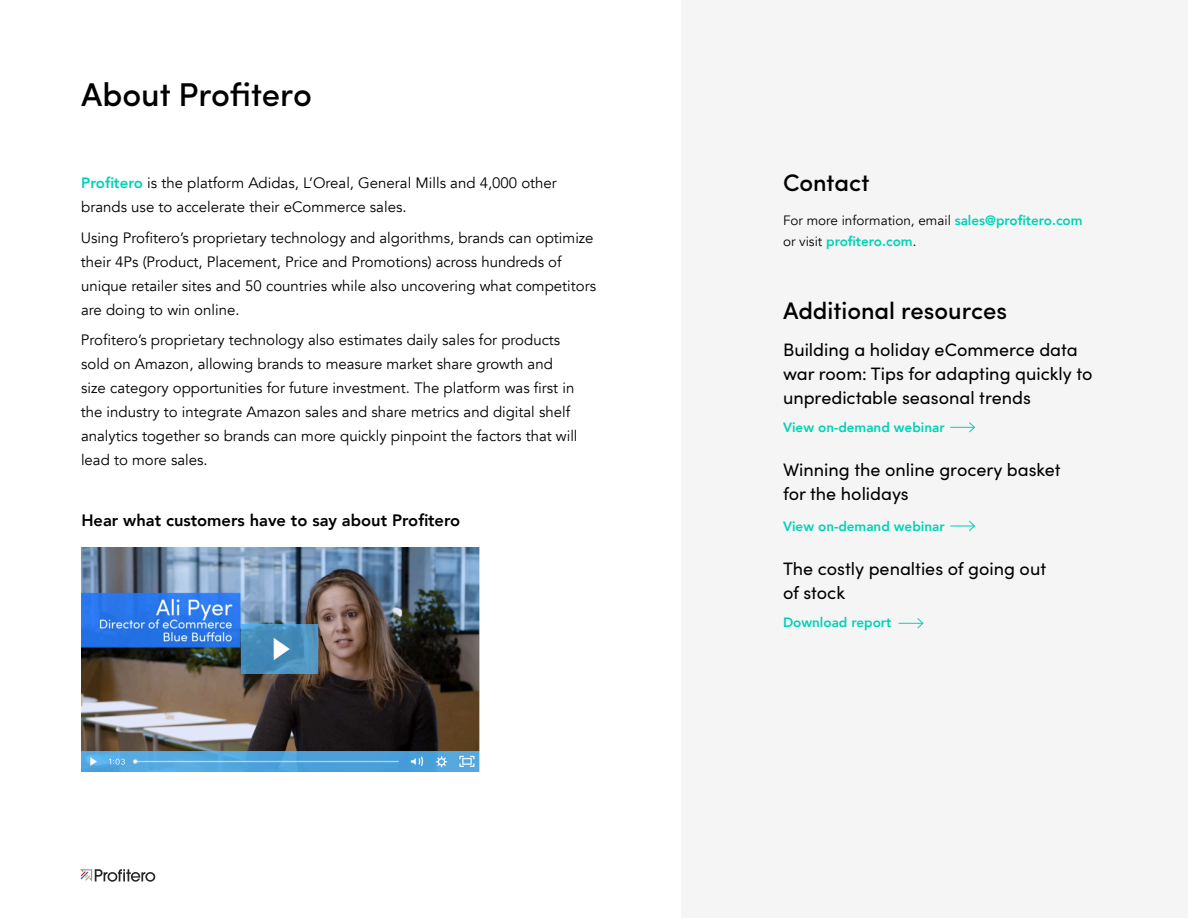
<style>
.page{position:relative;width:1188px;height:918px;background:#fff}
.page>*{position:absolute;margin:0;border:0;box-sizing:border-box;transform-origin:0 0}
.t1{font:500 33px "Sofia Pro";letter-spacing:-.005em;color:#000}
.List_Bullets_1x{font:500 24px "Sofia Pro";color:#000}
.body{font:500 24px "Sofia Pro";color:#000}
.body-2{font:18px/24px "Sofia Pro";color:#000}
.body-3{font:800 16.5px "Avenir";color:#000}
.body-4{font:15px/24px "Avenir";color:#000}
.body-5{font:13.5px/21px "Avenir";color:#000}
.body-6{font:800 13.5px "Avenir";color:#00d2b7}
.s1{font-weight:800;color:#00d2b7}
</style>
<div class="page">
<svg style="left:80px;top:869px;width:75px;height:13px"></svg>
<div style="left:682px;top:0;width:506px;height:918px;background:#f5f5f5"></div>
<svg style="left:950px;top:422px;width:26px;height:11px"></svg>
<svg style="left:950px;top:521px;width:25px;height:11px"></svg>
<svg style="left:899px;top:618px;width:25px;height:11px"></svg>
<img style="left:81px;top:548px;width:399px;height:224px">
<p class="t1" style="left:81px;top:70px;width:232px">About Profitero</p>
<p class="body-4" style="left:81px;top:171px;width:477px"><span class="s1">Profitero</span> is the platform Adidas, L’Oreal, General Mills and 4,000 other brands use to accelerate their eCommerce sales.</p>
<p class="body-4" style="left:81px;top:226px;width:517px">Using Profitero’s proprietary technology and algorithms, brands can optimize their 4Ps (Product, Placement, Price and Promotions) across hundreds of unique retailer sites and 50 countries while also uncovering what competitors are doing to win online.</p>
<p class="body-4" style="left:81px;top:328px;width:498px">Profitero’s proprietary technology also estimates daily sales for products sold on Amazon, allowing brands to measure market share growth and size category opportunities for future investment. The platform was first in the industry to integrate Amazon sales and share metrics and digital shelf analytics together so brands can more quickly pinpoint the factors that will lead to more sales.</p>
<p class="body-3" style="left:81px;top:508px;width:380px">Hear what customers have to say about Profitero</p>
<p class="body" style="left:783px;top:164px;width:88px">Contact</p>
<p class="body-5" style="left:783px;top:210px;width:301px">For more information, email <span class="s1">sales@profitero.com </span>or visit <span class="s1">profitero.com</span>.</p>
<p class="List_Bullets_1x" style="left:783px;top:292px;width:226px">Additional resources</p>
<p class="body-2" style="left:783px;top:337px;width:311px">Building a holiday eCommerce data war room: Tips for adapting quickly to unpredictable seasonal trends</p>
<p class="body-6" style="left:783px;top:417px;width:163px">View on-demand webinar</p>
<p class="body-2" style="left:783px;top:457px;width:279px">Winning the online grocery basket for the holidays</p>
<p class="body-6" style="left:783px;top:516px;width:163px">View on-demand webinar</p>
<p class="body-2" style="left:783px;top:556px;width:265px">The costly penalties of going out of stock</p>
<p class="body-6" style="left:783px;top:612px;width:110px">Download report</p>
</div>
